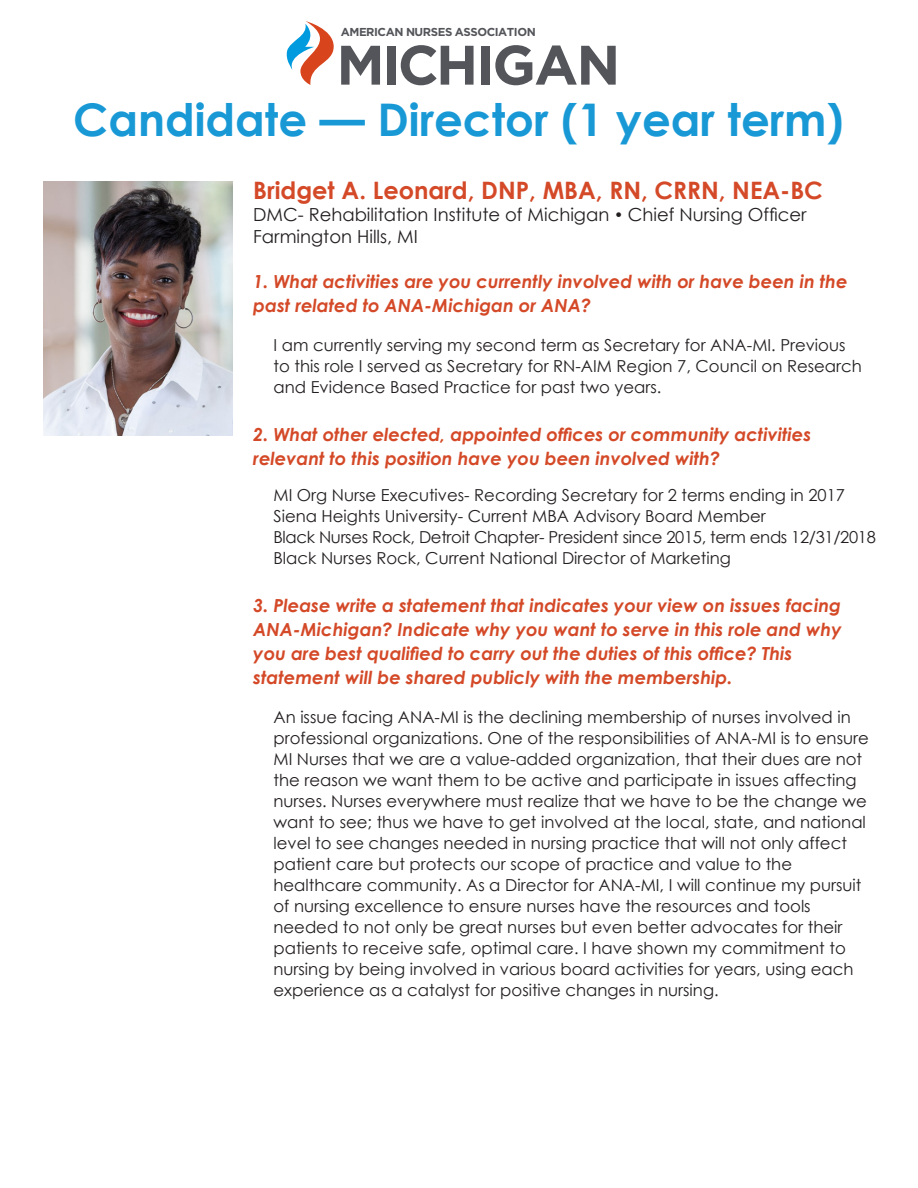
<style>
.page{position:relative;width:918px;height:1188px;background:#fff}
.page>*{position:absolute;margin:0;border:0;box-sizing:border-box;transform-origin:0 0}
.t1{font:700 55.5px "Gotham";letter-spacing:-.05em;color:#54555a}
.t2{font:700 45px "Century Gothic";color:#1899d6}
.t3{font:700 24px "Century Gothic";color:#d44927}
.t4{font:italic 700 18px/24px "Century Gothic";color:#d44927}
.t5{font:18px/21.6px "Century Gothic";color:#231f20}
.t6{font:16.5px/21px "Century Gothic";color:#231f20}
.t7{font:700 11.55px "Gotham";letter-spacing:-.04em;color:#54555a}
.s1{font-family:"Gotham"}
</style>
<div class="page">
<img style="left:43px;top:182px;width:190px;height:254px">
<svg style="left:286px;top:21px;width:48px;height:64px"></svg>
<p class="t7" style="left:341px;top:25px;width:196px">AMERICAN NURSES ASSOCIATION</p>
<p class="t1" style="left:337px;top:28px;width:285px">MICHIGAN</p>
<p class="t2" style="left:73px;top:85px;width:772px">Candidate — Director (1 year term)</p>
<p class="t3" style="left:253px;top:173px;width:571px">Bridget A. Leonard, DNP, MBA, RN, CRRN, NEA-BC</p>
<p class="t5" style="left:253px;top:204px;width:555px">DMC- Rehabilitation Institute of Michigan <span class="s1">•</span> Chief Nursing Officer<br>Farmington Hills, MI</p>
<p class="t4" style="left:253px;top:269px;width:596px">1. What activities are you currently involved with or have been in the past related to ANA-Michigan or ANA?</p>
<p class="t6" style="left:274px;top:335px;width:590px">I am currently serving my second term as Secretary for ANA-MI. Previous to this role I served as Secretary for RN-AIM Region 7, Council on Research and Evidence Based Practice for past two years.</p>
<p class="t4" style="left:253px;top:422px;width:559px">2. What other elected, appointed offices or community activities relevant to this position have you been involved with?</p>
<p class="t6" style="left:274px;top:485px;width:604px">MI Org Nurse Executives- Recording Secretary for 2 terms ending in 2017<br>Siena Heights University- Current MBA Advisory Board Member<br>Black Nurses Rock, Detroit Chapter- President since 2015, term ends 12/31/2018<br>Black Nurses Rock, Current National Director of Marketing</p>
<p class="t4" style="left:253px;top:593px;width:590px">3. Please write a statement that indicates your view on issues facing ANA-Michigan? Indicate why you want to serve in this role and why you are best qualified to carry out the duties of this office? This statement will be shared publicly with the membership.</p>
<p class="t6" style="left:274px;top:707px;width:597px">An issue facing ANA-MI is the declining membership of nurses involved in professional organizations. One of the responsibilities of ANA-MI is to ensure MI Nurses that we are a value-added organization, that their dues are not the reason we want them to be active and participate in issues affecting nurses. Nurses everywhere must realize that we have to be the change we want to see; thus we have to get involved at the local, state, and national level to see changes needed in nursing practice that will not only affect patient care but protects our scope of practice and value to the healthcare community. As a Director for ANA-MI, I will continue my pursuit of nursing excellence to ensure nurses have the resources and tools needed to not only be great nurses but even better advocates for their patients to receive safe, optimal care. I have shown my commitment to nursing by being involved in various board activities for years, using each experience as a catalyst for positive changes in nursing.</p>
</div>
